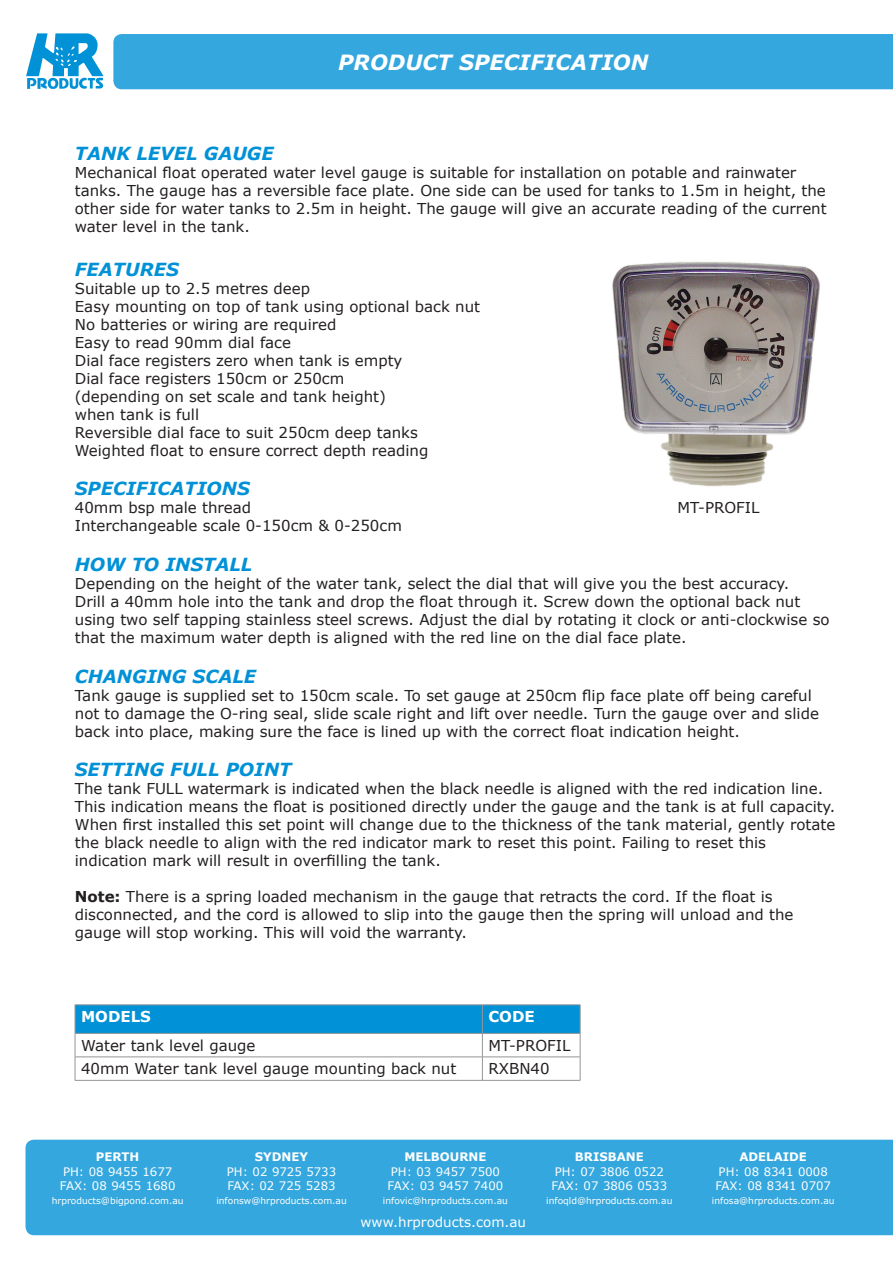
<style>
.page{position:relative;width:893px;height:1263px;background:#fff}
.page>*{position:absolute;margin:0;border:0;box-sizing:border-box;transform-origin:0 0}
.t1{font:italic 700 21px "Verdana";color:#fff}
.t2{font:italic 700 18px "Verdana";color:#0091d6}
.t3{font:15px/18px "Verdana";color:#231f20}
.t4{font:700 15px "Verdana";color:#fff}
.t5{font:13.5px "Verdana";color:#fff}
.t6{font:11.7px/14.2px "Verdana";color:#fff}
.t7{font:700 11.7px "Verdana";color:#fff}
.t8{font:9.15px "Verdana";color:#fff}
.s1{font-weight:700}
</style>
<div class="page">
<div style="left:113px;top:34px;width:780px;height:55px;background:#33a7de"></div>
<img style="left:26px;top:33px;width:78px;height:56px">
<div style="left:26px;top:1140px;width:867px;height:95px;background:#33a7de"></div>
<hr style="left:75px;top:1004px;width:407px;height:1px;background:#939598">
<hr style="left:482px;top:1004px;width:98px;height:1px;background:#939598">
<svg style="left:75px;top:1005px;width:506px;height:75px"></svg>
<hr style="left:75px;top:1080px;width:407px;height:1px;background:#939598">
<hr style="left:482px;top:1080px;width:98px;height:1px;background:#939598">
<img style="left:612px;top:261px;width:208px;height:226px">
<h1 class="t1" style="left:338px;top:49px;width:312px">PRODUCT SPECIFICATION</h1>
<p class="t2" style="left:75px;top:142px;width:201px">TANK LEVEL GAUGE</p>
<p class="t3" style="left:75px;top:164px;width:753px">Mechanical float operated water level gauge is suitable for installation on potable and rainwater tanks. The gauge has a reversible face plate. One side can be used for tanks to 1.5m in height, the other side for water tanks to 2.5m in height. The gauge will give an accurate reading of the current water level in the tank.</p>
<p class="t2" style="left:75px;top:258px;width:106px">FEATURES</p>
<p class="t3" style="left:75px;top:279px;width:407px">Suitable up to 2.5 metres deep<br>Easy mounting on top of tank using optional back nut No batteries or wiring are required<br>Easy to read 90mm dial face<br>Dial face registers zero when tank is empty<br>Dial face registers 150cm or 250cm<br>(depending on set scale and tank height)<br>when tank is full<br>Reversible dial face to suit 250cm deep tanks Weighted float to ensure correct depth reading</p>
<p class="t2" style="left:75px;top:477px;width:177px">SPECIFICATIONS</p>
<p class="t3" style="left:75px;top:498px;width:329px">40mm bsp male thread<br>Interchangeable scale 0-150cm &amp; 0-250cm</p>
<p class="t2" style="left:75px;top:553px;width:179px">HOW TO INSTALL</p>
<p class="t3" style="left:75px;top:574px;width:756px">Depending on the height of the water tank, select the dial that will give you the best accuracy.<br>Drill a 40mm hole into the tank and drop the float through it. Screw down the optional back nut using two self tapping stainless steel screws. Adjust the dial by rotating it clock or anti-clockwise so that the maximum water depth is aligned with the red line on the dial face plate.</p>
<p class="t2" style="left:75px;top:664px;width:183px">CHANGING SCALE</p>
<p class="t3" style="left:75px;top:686px;width:746px">Tank gauge is supplied set to 150cm scale. To set gauge at 250cm flip face plate off being careful not to damage the O-ring seal, slide scale right and lift over needle. Turn the gauge over and slide back into place, making sure the face is lined up with the correct float indication height.</p>
<p class="t2" style="left:75px;top:758px;width:218px">SETTING FULL POINT</p>
<p class="t3" style="left:75px;top:779px;width:762px">The tank FULL watermark is indicated when the black needle is aligned with the red indication line.<br>This indication means the float is positioned directly under the gauge and the tank is at full capacity.<br>When first installed this set point will change due to the thickness of the tank material, gently rotate the black needle to align with the red indicator mark to reset this point. Failing to reset this indication mark will result in overfilling the tank.</p>
<p class="t3" style="left:75px;top:887px;width:720px"><span class="s1">Note:</span> There is a spring loaded mechanism in the gauge that retracts the cord. If the float is disconnected, and the cord is allowed to slip into the gauge then the spring will unload and the gauge will stop working. This will void the warranty.</p>
<p class="t3" style="left:677px;top:498px;width:84px">MT-PROFIL</p>
<p class="t4" style="left:81px;top:1007px;width:71px">MODELS</p>
<p class="t4" style="left:488px;top:1007px;width:48px">CODE</p>
<p class="t3" style="left:81px;top:1036px;width:176px">Water tank level gauge</p>
<p class="t3" style="left:488px;top:1036px;width:84px">MT-PROFIL</p>
<p class="t3" style="left:81px;top:1059px;width:377px">40mm Water tank level gauge mounting back nut</p>
<p class="t3" style="left:488px;top:1059px;width:63px">RXBN40</p>
<p class="t7" style="left:96px;top:1149px;width:45px">PERTH</p>
<p class="t6" style="left:60px;top:1164px;width:117px">PH: 08 9455 1677<br>FAX: 08 9455 1680</p>
<p class="t8" style="left:52px;top:1195px;width:133px">hrproducts@bigpond.com.au</p>
<p class="t7" style="left:255px;top:1149px;width:55px">SYDNEY</p>
<p class="t6" style="left:227px;top:1164px;width:111px">PH: 02 9725 5733<br>FAX: 02 725 5283</p>
<p class="t8" style="left:216px;top:1195px;width:132px">infonsw@hrproducts.com.au</p>
<p class="t7" style="left:404px;top:1149px;width:84px">MELBOURNE</p>
<p class="t6" style="left:388px;top:1164px;width:117px">PH: 03 9457 7500<br>FAX: 03 9457 7400</p>
<p class="t8" style="left:383px;top:1195px;width:126px">infovic@hrproducts.com.au</p>
<p class="t5" style="left:361px;top:1214px;width:167px">www.hrproducts.com.au</p>
<p class="t7" style="left:575px;top:1149px;width:70px">BRISBANE</p>
<p class="t6" style="left:551px;top:1164px;width:117px">PH: 07 3806 0522<br>FAX: 07 3806 0533</p>
<p class="t8" style="left:546px;top:1195px;width:128px">infoqld@hrproducts.com.au</p>
<p class="t7" style="left:739px;top:1149px;width:69px">ADELAIDE</p>
<p class="t6" style="left:715px;top:1164px;width:117px">PH: 08 8341 0008<br>FAX: 08 8341 0707</p>
<p class="t8" style="left:712px;top:1195px;width:124px">infosa@hrproducts.com.au</p>
</div>
